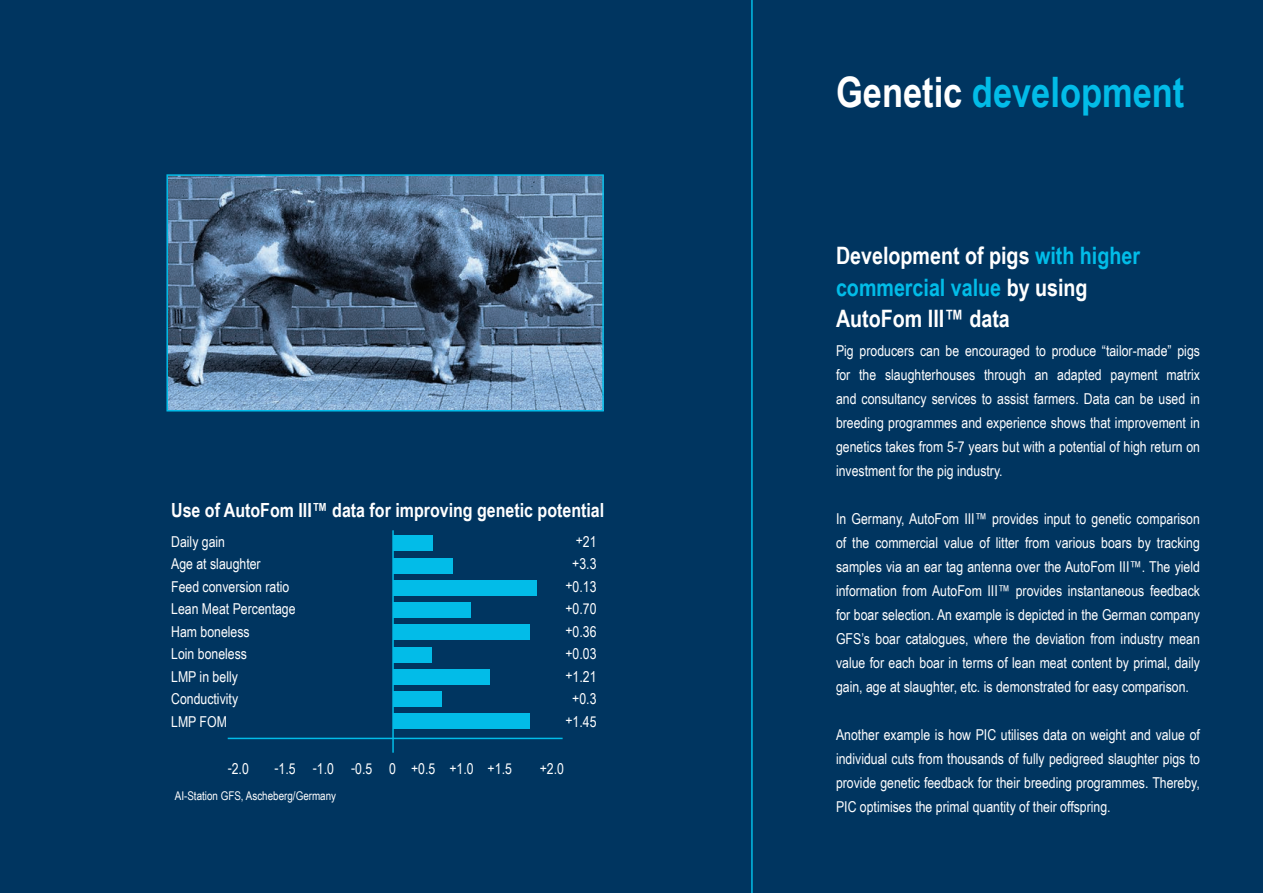
<style>
.page{position:relative;width:1263px;height:893px;background:#003560}
.page>*{position:absolute;margin:0;border:0;box-sizing:border-box;transform-origin:0 0}
.t1{font:700 42px "Arial Narrow";color:#02bce8}
.t2{font:700 24px/31.5px "Arial Narrow";color:#fff}
.t3{font:700 19.5px "Arial Narrow";color:#fff}
.t4{font:15px/22.5px "Arial Narrow";color:#fff;text-align:justify}
.t5{font:12px "Arial Narrow";color:#fff}
.s1{color:#fff}
.s2{color:#02bce8}
</style>
<div class="page">
<svg style="left:166px;top:0;width:587px;height:893px"></svg>
<img style="left:169px;top:177px;width:432px;height:231px">
<div style="left:166px;top:174px;width:438px;height:237px;border:2px solid #02bce8"></div>
<div style="left:393px;top:536px;width:40px;height:15px;background:#02bce8"></div>
<div style="left:393px;top:647px;width:39px;height:15px;background:#02bce8"></div>
<div style="left:393px;top:558px;width:60px;height:15px;background:#02bce8"></div>
<div style="left:393px;top:580px;width:144px;height:15px;background:#02bce8"></div>
<div style="left:393px;top:602px;width:77px;height:16px;background:#02bce8"></div>
<div style="left:393px;top:625px;width:136px;height:15px;background:#02bce8"></div>
<div style="left:393px;top:669px;width:97px;height:15px;background:#02bce8"></div>
<div style="left:393px;top:692px;width:48px;height:15px;background:#02bce8"></div>
<div style="left:393px;top:714px;width:136px;height:15px;background:#02bce8"></div>
<hr style="left:228px;top:738px;width:335px;height:1px;background:#02bce8">
<hr style="left:392px;top:531px;width:2px;height:221px;background:#02bce8">
<h3 class="t3" style="left:171px;top:495px;width:434px">Use of AutoFom III™ data for improving genetic potential</h3>
<p class="t4" style="left:171px;top:529px;width:126px;text-align:left">Daily gain<br>Age at slaughter<br>Feed conversion ratio<br>Lean Meat Percentage<br>Ham boneless<br>Loin boneless<br>LMP in belly<br>Conductivity<br>LMP FOM</p>
<p class="t4" style="left:565px;top:529px;width:33px;text-align:right">+21 +3.3 +0.13 +0.70 +0.36 +0.03 +1.21 +0.3 +1.45</p>
<p class="t4" style="left:228px;top:756px;width:23px">-2.0</p>
<p class="t4" style="left:274px;top:756px;width:239px">-1.5 -1.0 -0.5 0 +0.5 +1.0 +1.5</p>
<p class="t4" style="left:540px;top:756px;width:26px">+2.0</p>
<p class="t5" style="left:175px;top:787px;width:163px">AI-Station GFS, Ascheberg/Germany</p>
<h1 class="t1" style="left:836px;top:60px;width:350px"><span class="s1">Genetic</span> development</h1>
<h2 class="t2" style="left:836px;top:239px;width:306px">Development of pigs <span class="s2">with higher commercial value</span> by using<br>AutoFom III™ data</h2>
<p class="t4" style="left:836px;top:338px;width:365px;line-height:24px">Pig producers can be encouraged to produce “tailor-made” pigs for the slaughterhouses through an adapted payment matrix and consultancy services to assist farmers. Data can be used in breeding programmes and experience shows that improvement in genetics takes from 5-7 years but with a potential of high return on investment for the pig industry.</p>
<p class="t4" style="left:836px;top:506px;width:365px;line-height:24px">In Germany, AutoFom III™ provides input to genetic comparison of the commercial value of litter from various boars by tracking samples via an ear tag antenna over the AutoFom III™. The yield information from AutoFom III™ provides instantaneous feedback for boar selection. An example is depicted in the German company GFS’s boar catalogues, where the deviation from industry mean value for each boar in terms of lean meat content by primal, daily gain, age at slaughter, etc. is demonstrated for easy comparison.</p>
<p class="t4" style="left:836px;top:722px;width:365px;line-height:24px">Another example is how PIC utilises data on weight and value of individual cuts from thousands of fully pedigreed slaughter pigs to provide genetic feedback for their breeding programmes. Thereby, PIC optimises the primal quantity of their offspring.</p>
</div>
